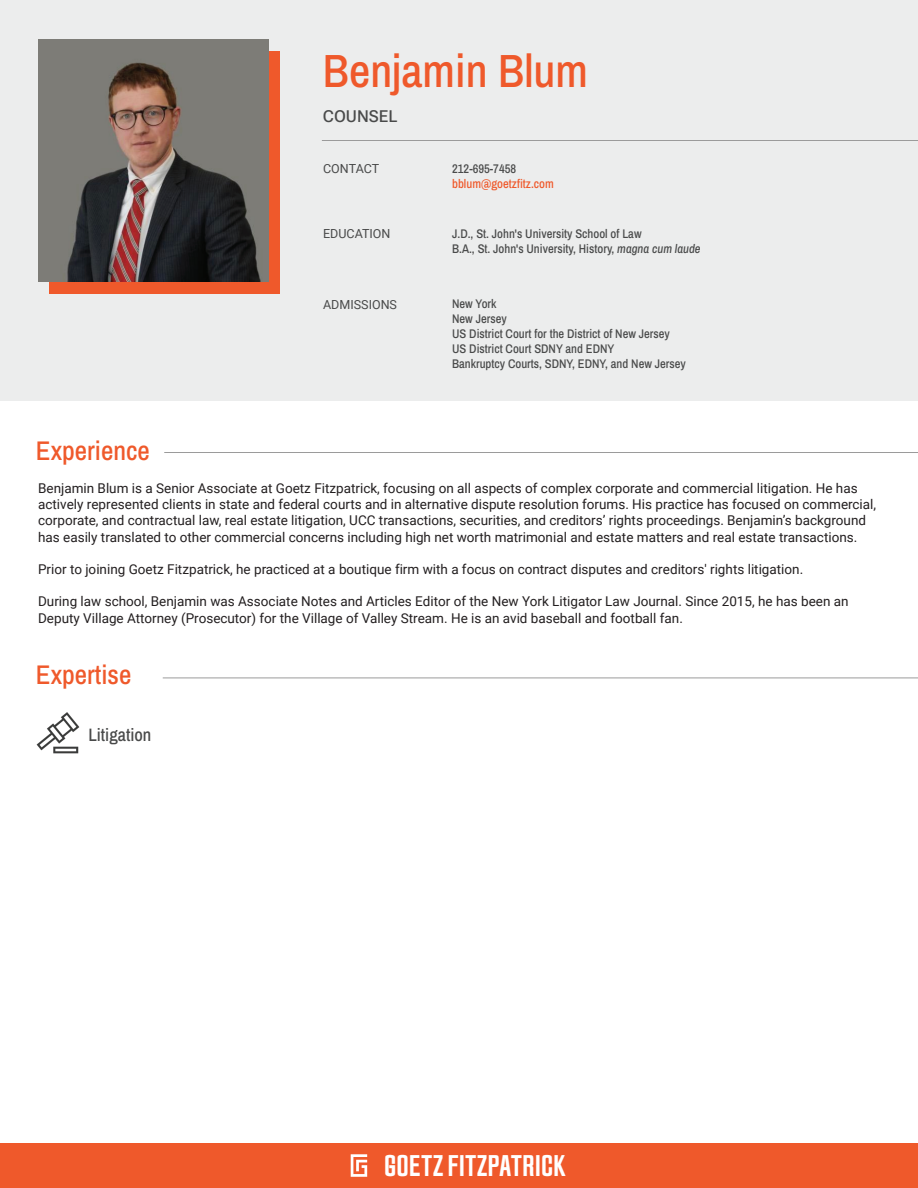
<style>
.page{position:relative;width:918px;height:1188px;background:#fff}
.page>*{position:absolute;margin:0;border:0;box-sizing:border-box;transform-origin:0 0}
.t1{font:46.5px "Archivo Narrow";color:#ef592b}
.t2{font:31.35px "Jay Gothic URW";color:#fff}
.t3{font:27px "Archivo Narrow";color:#ef592b}
.t4{font:18px "Archivo Narrow";color:#494a4a}
.t5{font:16.5px "Roboto Flex";color:#494a4a}
.t6{font:13.5px/16.2px "Roboto";color:#231f20}
.t7{font:12.6px/15px "Archivo Narrow";color:#494a4a}
.t8{font:12.6px "Roboto";color:#494a4a}
.t9{font:12.6px "Archivo Narrow";color:#ef592b}
.s1{font-style:italic}
</style>
<div class="page">
<div style="left:0;top:0;width:918px;height:400px;background:#eceded"></div>
<div style="left:50px;top:51px;width:230px;height:243px;background:#ef592b"></div>
<img style="left:38px;top:39px;width:230px;height:243px">
<hr style="left:322px;top:140px;width:596px;height:1px;background:#9b9b9b">
<hr style="left:164px;top:452px;width:754px;height:1px;background:#9b9b9b">
<hr style="left:163px;top:678px;width:755px;height:1px;background:#9b9b9b">
<img style="left:37px;top:712px;width:43px;height:42px">
<div style="left:0;top:1144px;width:918px;height:44px;background:#ef592b"></div>
<svg style="left:351px;top:1154px;width:16px;height:23px"></svg>
<h1 class="t1" style="left:323px;top:39px;width:266px">Benjamin Blum</h1>
<h3 class="t3" style="left:36px;top:432px;width:115px">Experience</h3>
<p class="t5" style="left:323px;top:102px;width:76px">COUNSEL</p>
<p class="t8" style="left:323px;top:160px;width:58px">CONTACT</p>
<p class="t8" style="left:323px;top:224px;width:69px">EDUCATION</p>
<p class="t8" style="left:323px;top:296px;width:75px">ADMISSIONS</p>
<p class="t7" style="left:452px;top:161px;width:65px">212-695-7458</p>
<p class="t9" style="left:452px;top:175px;width:103px">bblum@goetzfitz.com</p>
<p class="t7" style="left:452px;top:225px;width:250px">J.D., St. John's University School of Law<br>B.A., St. John's University, History, <span class="s1">magna cum laude</span></p>
<p class="t7" style="left:452px;top:296px;width:235px">New York<br>New Jersey<br>US District Court for the District of New Jersey<br>US District Court SDNY and EDNY<br>Bankruptcy Courts, SDNY, EDNY, and New Jersey</p>
<p class="t6" style="left:38px;top:480px;width:840px">Benjamin Blum is a Senior Associate at Goetz Fitzpatrick, focusing on all aspects of complex corporate and commercial litigation. He has actively represented clients in state and federal courts and in alternative dispute resolution forums. His practice has focused on commercial, corporate, and contractual law, real estate litigation, UCC transactions, securities, and creditors’ rights proceedings. Benjamin’s background has easily translated to other commercial concerns including high net worth matrimonial and estate matters and real estate transactions.</p>
<p class="t6" style="left:38px;top:561px;width:767px">Prior to joining Goetz Fitzpatrick, he practiced at a boutique firm with a focus on contract disputes and creditors' rights litigation.</p>
<p class="t6" style="left:38px;top:593px;width:812px">During law school, Benjamin was Associate Notes and Articles Editor of the New York Litigator Law Journal. Since 2015, he has been an<br>Deputy Village Attorney (Prosecutor) for the Village of Valley Stream. He is an avid baseball and football fan.</p>
<h3 class="t3" style="left:36px;top:656px;width:97px">Expertise</h3>
<h3 class="t4" style="left:88px;top:722px;width:65px">Litigation</h3>
<h2 class="t2" style="left:384px;top:1148px;width:183px">GOETZ FITZPATRICK</h2>
</div>
